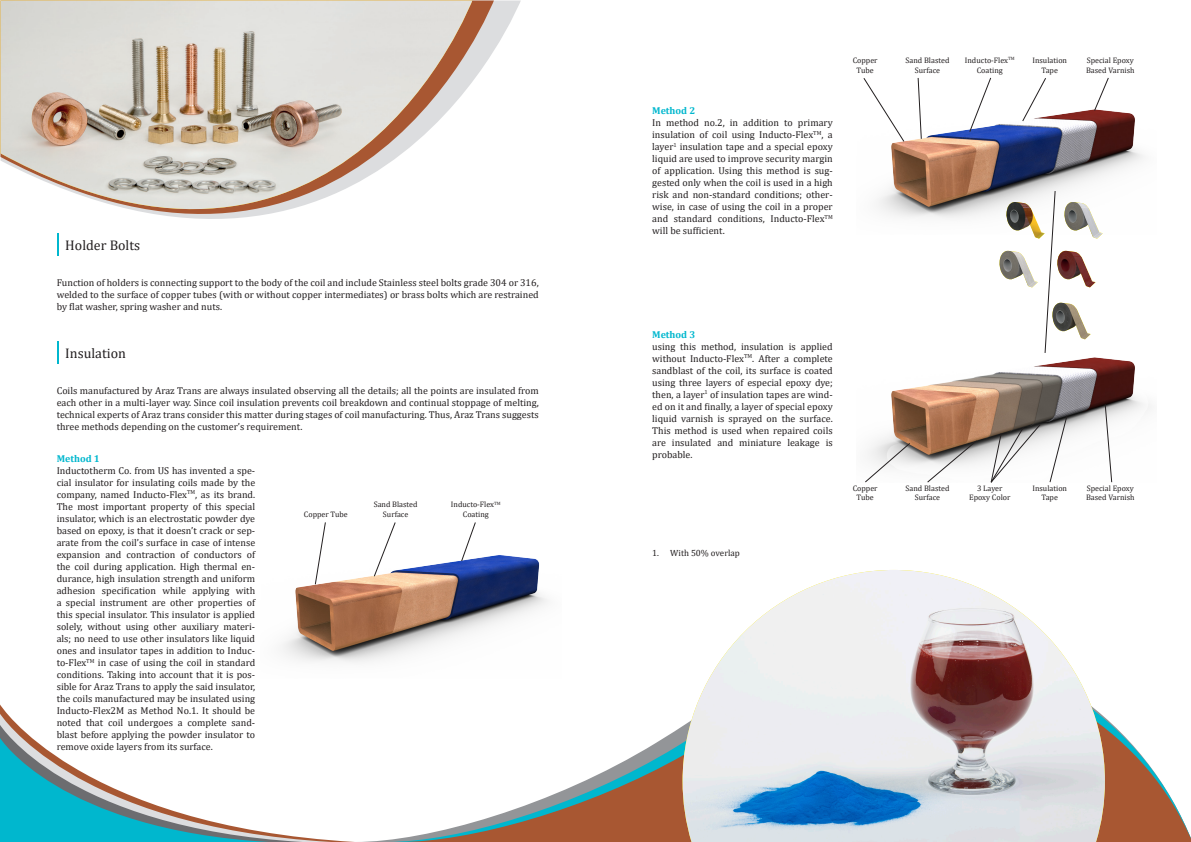
<style>
.page{position:relative;width:1191px;height:842px;background:#fff}
.page>*{position:absolute;margin:0;border:0;box-sizing:border-box;transform-origin:0 0}
.t1{font:14px "Cambria";color:#231f20}
.t2{font:10px/12px "Cambria";color:#231f20;text-align:justify}
.t3{font:700 10px "Cambria";color:#00b7ce}
.t4{font:9px "Cambria";color:#231f20}
.t5{font:8px/9.6px "Cambria";color:#231f20;text-align:center}
</style>
<div class="page">
<svg style="left:400px;top:717px;width:791px;height:125px"></svg>
<svg style="left:58px;top:1px;width:436px;height:346px"></svg>
<svg style="left:57px;top:210px;width:415px;height:129px"></svg>
<img style="left:0;top:1px;width:472px;height:209px">
<svg style="left:57px;top:233px;width:1px;height:22px"></svg>
<svg style="left:57px;top:341px;width:1px;height:22px"></svg>
<img style="left:282px;top:555px;width:266px;height:108px">
<img style="left:878px;top:109px;width:266px;height:125px">
<img style="left:876px;top:357px;width:275px;height:125px">
<svg style="left:461px;top:522px;width:15px;height:40px"></svg>
<svg style="left:1094px;top:78px;width:15px;height:33px"></svg>
<svg style="left:1104px;top:404px;width:8px;height:79px"></svg>
<svg style="left:1022px;top:78px;width:24px;height:44px"></svg>
<svg style="left:1049px;top:415px;width:18px;height:68px"></svg>
<svg style="left:373px;top:522px;width:23px;height:55px"></svg>
<svg style="left:969px;top:77px;width:22px;height:55px"></svg>
<svg style="left:315px;top:522px;width:11px;height:63px"></svg>
<svg style="left:863px;top:78px;width:41px;height:64px"></svg>
<svg style="left:865px;top:443px;width:45px;height:40px"></svg>
<svg style="left:917px;top:78px;width:4px;height:61px"></svg>
<svg style="left:927px;top:440px;width:50px;height:43px"></svg>
<svg style="left:999px;top:190px;width:103px;height:163px"></svg>
<svg style="left:990px;top:424px;width:50px;height:59px"></svg>
<svg style="left:0;top:714px;width:331px;height:128px"></svg>
<svg style="left:0;top:725px;width:303px;height:117px"></svg>
<img style="left:682px;top:570px;width:423px;height:272px">
<p class="t1" style="left:65px;top:237px;width:76px">Holder Bolts</p>
<p class="t2" style="left:57px;top:276px;width:483px">Function of holders is connecting support to the body of the coil and include Stainless steel bolts grade 304 or 316, welded to the surface of copper tubes (with or without copper intermediates) or brass bolts which are restrained by flat washer, spring washer and nuts.</p>
<p class="t1" style="left:65px;top:345px;width:62px">Insulation</p>
<p class="t2" style="left:57px;top:384px;width:483px">Coils manufactured by Araz Trans are always insulated observing all the details; all the points are insulated from each other in a multi-layer way. Since coil insulation prevents coil breakdown and continual stoppage of melting, technical experts of Araz trans consider this matter during stages of coil manufacturing. Thus, Araz Trans suggests three methods depending on the customer’s requirement.</p>
<p class="t3" style="left:57px;top:451px;width:45px">Method 1</p>
<p class="t2" style="left:57px;top:464px;width:200px">Inductotherm Co. from US has invented a spe&shy;cial insulator for insulating coils made by the company, named Inducto-Flex<sup>TM</sup>, as its brand.<br>The most important property of this special insulator, which is an electrostatic powder dye based on epoxy, is that it doesn’t crack or sep&shy;arate from the coil’s surface in case of intense expansion and contraction of conductors of the coil during application. High thermal en&shy;durance, high insulation strength and uniform adhesion specification while applying with a special instrument are other properties of this special insulator. This insulator is applied solely, without using other auxiliary materi&shy;als; no need to use other insulators like liquid ones and insulator tapes in addition to Induc&shy;to-Flex<sup>TM</sup> in case of using the coil in standard conditions. Taking into account that it is pos&shy;sible for Araz Trans to apply the said insulator, the coils manufactured may be insulated using Inducto-Flex2M as Method No.1. It should be noted that coil undergoes a complete sand&shy;blast before applying the powder insulator to remove oxide layers from its surface.</p>
<p class="t5" style="left:451px;top:500px;width:51px">Inducto-Flex<sup>TM</sup></p>
<p class="t5" style="left:463px;top:509px;width:27px">Coating</p>
<p class="t5" style="left:374px;top:500px;width:45px">Sand Blasted<br>Surface</p>
<p class="t5" style="left:304px;top:509px;width:45px">Copper Tube</p>
<p class="t3" style="left:652px;top:104px;width:45px">Method 2</p>
<p class="t2" style="left:652px;top:117px;width:182px">In method no.2, in addition to primary insulation of coil using Inducto-Flex<sup>TM</sup>, a layer<sup>1</sup> insulation tape and a special epoxy liquid are used to improve security margin of application. Using this method is sug&shy;gested only when the coil is used in a high risk and non-standard conditions; other&shy;wise, in case of using the coil in a proper and standard conditions, Inducto-Flex<sup>TM </sup>will be sufficient.</p>
<p class="t5" style="left:852px;top:55px;width:26px">Copper</p>
<p class="t5" style="left:856px;top:65px;width:19px">Tube</p>
<p class="t5" style="left:905px;top:55px;width:45px">Sand Blasted<br>Surface</p>
<p class="t5" style="left:965px;top:55px;width:51px">Inducto-Flex<sup>TM</sup></p>
<p class="t5" style="left:976px;top:65px;width:27px">Coating</p>
<p class="t5" style="left:1032px;top:55px;width:36px">Insulation</p>
<p class="t5" style="left:1041px;top:65px;width:18px">Tape</p>
<p class="t5" style="left:1086px;top:55px;width:50px;text-align:left">Special Epoxy<br>Based Varnish</p>
<p class="t3" style="left:652px;top:327px;width:45px">Method 3</p>
<p class="t2" style="left:652px;top:340px;width:182px">using this method, insulation is applied without Inducto-Flex<sup>TM</sup>. After a complete sandblast of the coil, its surface is coated using three layers of especial epoxy dye; then, a layer<sup>1</sup> of insulation tapes are wind&shy;ed on it and finally, a layer of special epoxy liquid varnish is sprayed on the surface.<br>This method is used when repaired coils are insulated and miniature leakage is probable.</p>
<p class="t4" style="left:652px;top:547px;width:89px">1. With 50% overlap</p>
<p class="t5" style="left:852px;top:483px;width:26px">Copper</p>
<p class="t5" style="left:856px;top:493px;width:19px">Tube</p>
<p class="t5" style="left:905px;top:483px;width:45px">Sand Blasted<br>Surface</p>
<p class="t5" style="left:977px;top:483px;width:27px">3 Layer</p>
<p class="t5" style="left:969px;top:493px;width:43px">Epoxy Color</p>
<p class="t5" style="left:1032px;top:483px;width:36px">Insulation</p>
<p class="t5" style="left:1041px;top:493px;width:18px">Tape</p>
<p class="t5" style="left:1086px;top:483px;width:50px;text-align:left">Special Epoxy<br>Based Varnish</p>
</div>
